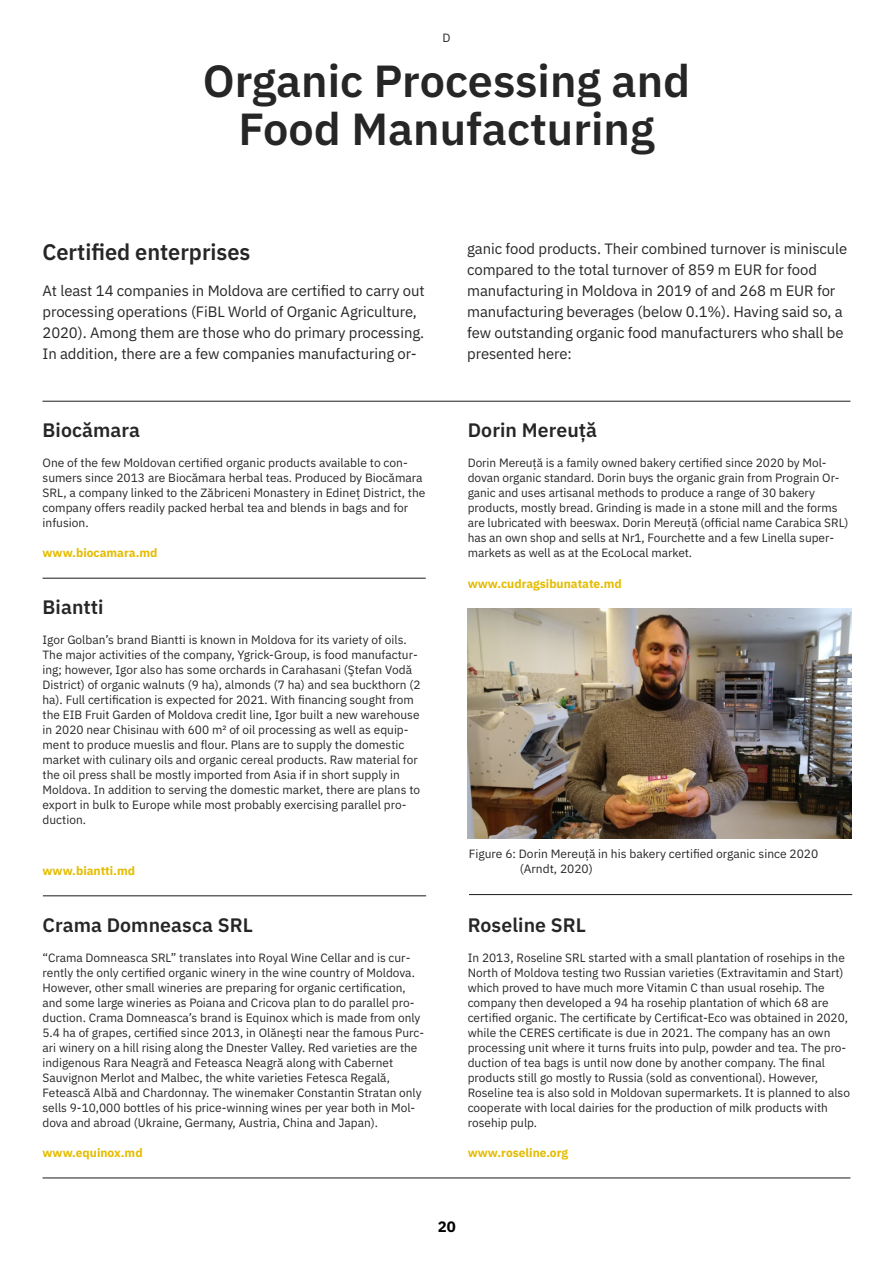
<style>
.page{position:relative;width:893px;height:1263px;background:#fff}
.page>*{position:absolute;margin:0;border:0;box-sizing:border-box;transform-origin:0 0}
.t1{font:600 45px/48px "IBM Plex Sans";color:#262626;text-align:center}
.t2{font:600 22.5px "IBM Plex Sans";color:#262626}
.t3{font:600 19.5px "IBM Plex Sans";letter-spacing:.005em;color:#262626}
.t4{font:15px/21px "IBM Plex Sans";letter-spacing:-.005em;color:#262626}
.t5{font:700 15px "IBM Plex Sans";color:#000}
.t6{font:12px/15px "IBM Plex Sans";color:#262626}
.t7{font:700 12px "IBM Plex Sans";color:#e4bc01}
</style>
<div class="page">
<img style="left:468px;top:609px;width:383px;height:230px">
<hr style="left:469px;top:894px;width:383px;height:1px;background:#262626">
<hr style="left:43px;top:1177px;width:807px;height:1px;background:#262626">
<hr style="left:43px;top:401px;width:807px;height:1px;background:#262626">
<hr style="left:43px;top:578px;width:383px;height:1px;background:#262626">
<hr style="left:43px;top:895px;width:383px;height:1px;background:#262626">
<p class="t6" style="left:442px;top:32px;width:10px">D</p>
<h1 class="t1" style="left:203px;top:60px;width:489px">Organic Processing and<br>Food Manufacturing</h1>
<h2 class="t2" style="left:43px;top:242px;width:209px">Certified enterprises</h2>
<p class="t4" style="left:43px;top:281px;width:384px">At least 14 companies in Moldova are certified to carry out processing operations (FiBL World of Organic Agriculture, 2020). Among them are those who do primary processing.<br>In addition, there are a few companies manufacturing or-</p>
<h3 class="t3" style="left:43px;top:422px;width:99px">Biocămara</h3>
<p class="t6" style="left:43px;top:456px;width:384px">One of the few Moldovan certified organic products available to con&shy;sumers since 2013 are Biocămara herbal teas. Produced by Biocămara SRL, a company linked to the Zăbriceni Monastery in Edineț District, the company offers readily packed herbal tea and blends in bags and for infusion.</p>
<p class="t7" style="left:43px;top:548px;width:116px">www.biocamara.md</p>
<h3 class="t3" style="left:43px;top:599px;width:63px">Biantti</h3>
<p class="t6" style="left:43px;top:633px;width:380px">Igor Golban’s brand Biantti is known in Moldova for its variety of oils.<br>The major activities of the company, Ygrick-Group, is food manufactur&shy;ing; however, Igor also has some orchards in Carahasani (Ştefan Vodă District) of organic walnuts (9 ha), almonds (7 ha) and sea buckthorn (2 ha). Full certification is expected for 2021. With financing sought from the EIB Fruit Garden of Moldova credit line, Igor built a new warehouse in 2020 near Chisinau with 600 m² of oil processing as well as equip&shy;ment to produce mueslis and flour. Plans are to supply the domestic market with culinary oils and organic cereal products. Raw material for the oil press shall be mostly imported from Asia if in short supply in Moldova. In addition to serving the domestic market, there are plans to export in bulk to Europe while most probably exercising parallel pro&shy;duction.</p>
<p class="t7" style="left:43px;top:865px;width:94px">www.biantti.md</p>
<h3 class="t3" style="left:43px;top:916px;width:212px">Crama Domneasca SRL</h3>
<p class="t6" style="left:43px;top:951px;width:383px">“Crama Domneasca SRL” translates into Royal Wine Cellar and is cur&shy;rently the only certified organic winery in the wine country of Moldova.<br>However, other small wineries are preparing for organic certification, and some large wineries as Poiana and Cricova plan to do parallel pro&shy;duction. Crama Domneasca’s brand is Equinox which is made from only 5.4 ha of grapes, certified since 2013, in Olăneşti near the famous Purc&shy;ari winery on a hill rising along the Dnester Valley. Red varieties are the indigenous Rara Neagră and Feteasca Neagră along with Cabernet Sauvignon Merlot and Malbec, the white varieties Fetesca Regală, Fetească Albă and Chardonnay. The winemaker Constantin Stratan only sells 9-10,000 bottles of his price-winning wines per year both in Mol&shy;dova and abroad (Ukraine, Germany, Austria, China and Japan).</p>
<p class="t7" style="left:43px;top:1147px;width:102px">www.equinox.md</p>
<p class="t4" style="left:467px;top:239px;width:382px">ganic food products. Their combined turnover is miniscule compared to the total turnover of 859 m EUR for food manufacturing in Moldova in 2019 of and 268 m EUR for manufacturing beverages (below 0.1%). Having said so, a few outstanding organic food manufacturers who shall be presented here:</p>
<h3 class="t3" style="left:468px;top:422px;width:131px">Dorin Mereuță</h3>
<p class="t6" style="left:468px;top:456px;width:382px">Dorin Mereuță is a family owned bakery certified since 2020 by Mol&shy;dovan organic standard. Dorin buys the organic grain from Prograin Or&shy;ganic and uses artisanal methods to produce a range of 30 bakery products, mostly bread. Grinding is made in a stone mill and the forms are lubricated with beeswax. Dorin Mereuță (official name Carabica SRL) has an own shop and sells at Nr1, Fourchette and a few Linella super&shy;markets as well as at the EcoLocal market.</p>
<p class="t7" style="left:468px;top:578px;width:156px">www.cudragsibunatate.md</p>
<p class="t6" style="left:520px;top:847px;width:300px;text-indent:-51px">Figure 6: Dorin Mereuță in his bakery certified organic since 2020 (Arndt, 2020)</p>
<h3 class="t3" style="left:468px;top:916px;width:120px">Roseline SRL</h3>
<p class="t6" style="left:468px;top:951px;width:384px">In 2013, Roseline SRL started with a small plantation of rosehips in the North of Moldova testing two Russian varieties (Extravitamin and Start) which proved to have much more Vitamin C than usual rosehip. The company then developed a 94 ha rosehip plantation of which 68 are certified organic. The certificate by Certificat-Eco was obtained in 2020, while the CERES certificate is due in 2021. The company has an own processing unit where it turns fruits into pulp, powder and tea. The pro&shy;duction of tea bags is until now done by another company. The final products still go mostly to Russia (sold as conventional). However, Roseline tea is also sold in Moldovan supermarkets. It is planned to also cooperate with local dairies for the production of milk products with rosehip pulp.</p>
<p class="t7" style="left:468px;top:1147px;width:102px">www.roseline.org</p>
<p class="t5" style="left:438px;top:1220px;width:19px">20</p>
</div>
